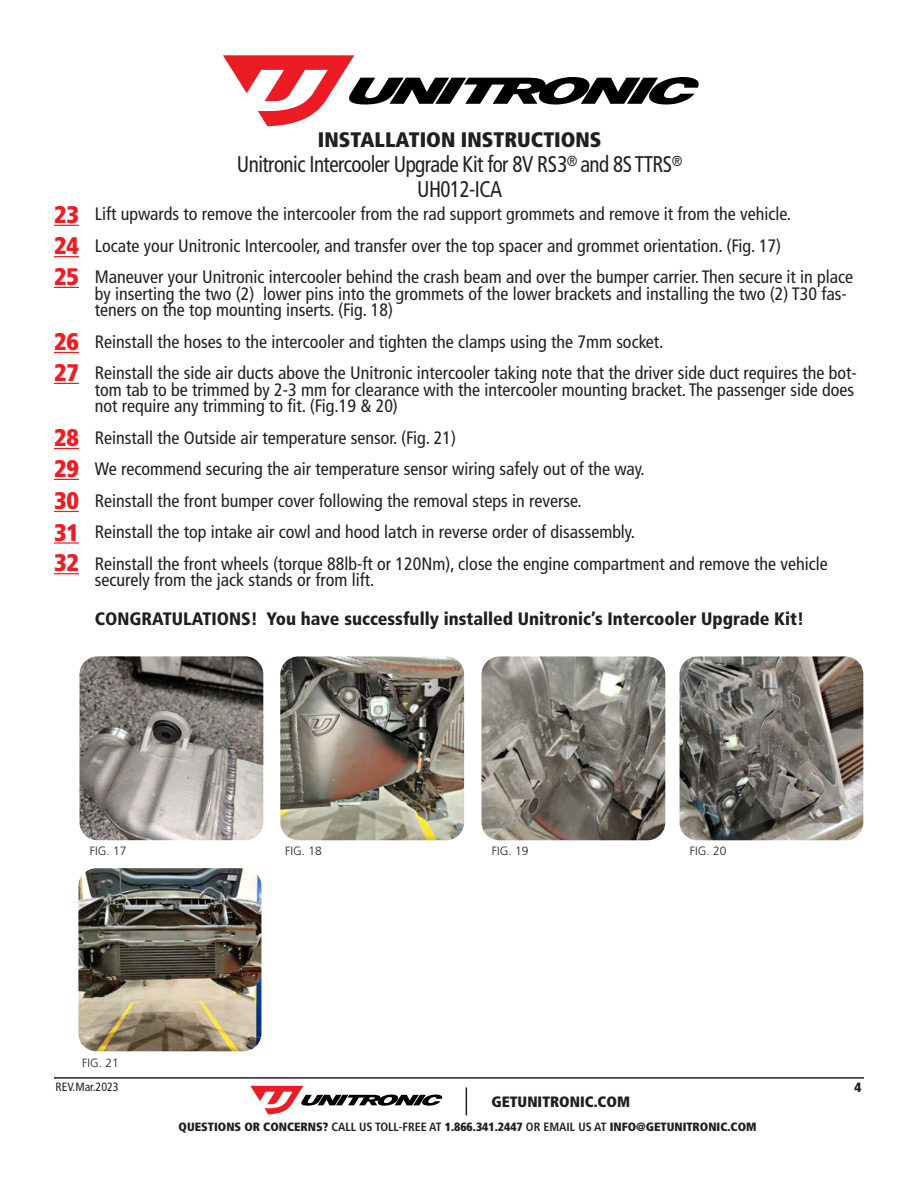
<style>
.page{position:relative;width:918px;height:1188px;background:#fff}
.page>*{position:absolute;margin:0;border:0;box-sizing:border-box;transform-origin:0 0}
.t1{font:900 condensed 24px "Frutiger LT Std";color:#ee1d23}
.t2{font:condensed 22.65px/25.2px "Frutiger LT Std";letter-spacing:-.025em;color:#231f20;text-align:center;scale:.93 1}
.t3{font:900 condensed 21px "Frutiger LT Std";color:#231f20}
.t4{font:condensed 18px/16.5px "Frutiger LT Std";color:#231f20}
.t5{font:900 condensed 18px "Frutiger LT Std";color:#231f20}
.t6{font:900 condensed 15px "Frutiger LT Std";color:#231f20}
.t7{font:900 condensed 13.5px "Frutiger LT Std";color:#231f20}
.t8{font:900 condensed 12px "Frutiger LT Std";color:#231f20}
.t9{font:300 12px "Frutiger LT Std";color:#231f20}
.t10{font:condensed 12px "Frutiger LT Std";color:#231f20}
.s1{font-weight:700}
</style>
<div class="page">
<svg style="left:466px;top:1087px;width:1px;height:28px"></svg>
<svg style="left:250px;top:1086px;width:192px;height:28px"></svg>
<svg style="left:223px;top:55px;width:476px;height:71px"></svg>
<svg style="left:54px;top:225px;width:25px;height:1px"></svg>
<svg style="left:54px;top:287px;width:25px;height:1px"></svg>
<svg style="left:54px;top:256px;width:25px;height:1px"></svg>
<svg style="left:54px;top:352px;width:25px;height:1px"></svg>
<svg style="left:54px;top:448px;width:25px;height:1px"></svg>
<svg style="left:54px;top:479px;width:25px;height:1px"></svg>
<svg style="left:54px;top:511px;width:25px;height:1px"></svg>
<hr style="left:54px;top:542px;width:25px;height:2px;background:#ee1d23">
<svg style="left:54px;top:573px;width:25px;height:1px"></svg>
<svg style="left:54px;top:383px;width:25px;height:1px"></svg>
<hr style="left:54px;top:1077px;width:810px;height:2px;background:#231f20">
<img style="left:78px;top:868px;width:183px;height:183px">
<img style="left:280px;top:656px;width:184px;height:184px">
<img style="left:481px;top:656px;width:184px;height:184px">
<img style="left:79px;top:656px;width:184px;height:184px">
<img style="left:680px;top:656px;width:183px;height:184px">
<p class="t1" style="left:54px;top:200px;width:26px">23</p>
<p class="t1" style="left:54px;top:231px;width:26px">24</p>
<p class="t1" style="left:54px;top:262px;width:26px">25</p>
<p class="t1" style="left:54px;top:327px;width:26px">26</p>
<p class="t1" style="left:54px;top:358px;width:26px">27</p>
<p class="t1" style="left:54px;top:423px;width:26px">28</p>
<p class="t1" style="left:54px;top:454px;width:26px">29</p>
<p class="t1" style="left:54px;top:486px;width:26px">30</p>
<p class="t1" style="left:54px;top:518px;width:26px">31</p>
<p class="t1" style="left:54px;top:548px;width:26px">32</p>
<p class="t3" style="left:318px;top:126px;width:285px">INSTALLATION INSTRUCTIONS</p>
<p class="t2" style="left:237px;top:151px;width:481px">Unitronic Intercooler Upgrade Kit for 8V RS3<sup>®</sup> and 8S TTRS<sup>®<br></sup>UH012-ICA</p>
<p class="t4" style="left:95px;top:206px;width:698px">Lift upwards to remove the intercooler from the rad support grommets and remove it from the vehicle.</p>
<p class="t4" style="left:95px;top:237px;width:688px">Locate your Unitronic Intercooler, and transfer over the top spacer and grommet orientation. (Fig. 17)</p>
<p class="t4" style="left:95px;top:269px;width:760px">Maneuver your Unitronic intercooler behind the crash beam and over the bumper carrier. Then secure it in place by inserting the two (2) lower pins into the grommets of the lower brackets and installing the two (2) T30 fas&shy;teners on the top mounting inserts. (Fig. 18)</p>
<p class="t4" style="left:95px;top:333px;width:570px">Reinstall the hoses to the intercooler and tighten the clamps using the 7mm socket.</p>
<p class="t4" style="left:95px;top:365px;width:763px">Reinstall the side air ducts above the Unitronic intercooler taking note that the driver side duct requires the bot&shy;tom tab to be trimmed by 2-3 mm for clearance with the intercooler mounting bracket. The passenger side does not require any trimming to fit. (Fig.19 &amp; 20)</p>
<p class="t4" style="left:95px;top:429px;width:363px">Reinstall the Outside air temperature sensor. (Fig. 21)</p>
<p class="t4" style="left:95px;top:461px;width:552px">We recommend securing the air temperature sensor wiring safely out of the way.</p>
<p class="t4" style="left:95px;top:492px;width:488px">Reinstall the front bumper cover following the removal steps in reverse.</p>
<p class="t4" style="left:95px;top:524px;width:542px">Reinstall the top intake air cowl and hood latch in reverse order of disassembly.</p>
<p class="t4" style="left:95px;top:555px;width:734px">Reinstall the front wheels (torque 88lb-ft or 120Nm), close the engine compartment and remove the vehicle securely from the jack stands or from lift.</p>
<p class="t5" style="left:95px;top:608px;width:711px">CONGRATULATIONS! You have successfully installed Unitronic’s Intercooler Upgrade Kit!</p>
<p class="t9" style="left:90px;top:844px;width:38px">FIG. 17</p>
<p class="t9" style="left:285px;top:844px;width:38px">FIG. 18</p>
<p class="t9" style="left:492px;top:844px;width:38px">FIG. 19</p>
<p class="t9" style="left:690px;top:844px;width:38px">FIG. 20</p>
<p class="t9" style="left:82px;top:1056px;width:38px">FIG. 21</p>
<p class="t10" style="left:56px;top:1080px;width:65px">REV.Mar.2023</p>
<p class="t6" style="left:492px;top:1092px;width:140px">GETUNITRONIC.COM</p>
<p class="t8" style="left:179px;top:1119px;width:580px">QUESTIONS OR CONCERNS? <span class="s1">CALL US TOLL-FREE AT</span> 1.866.341.2447 <span class="s1">OR EMAIL US AT</span> INFO@GETUNITRONIC.COM</p>
<p class="t7" style="left:854px;top:1079px;width:9px">4</p>
</div>
